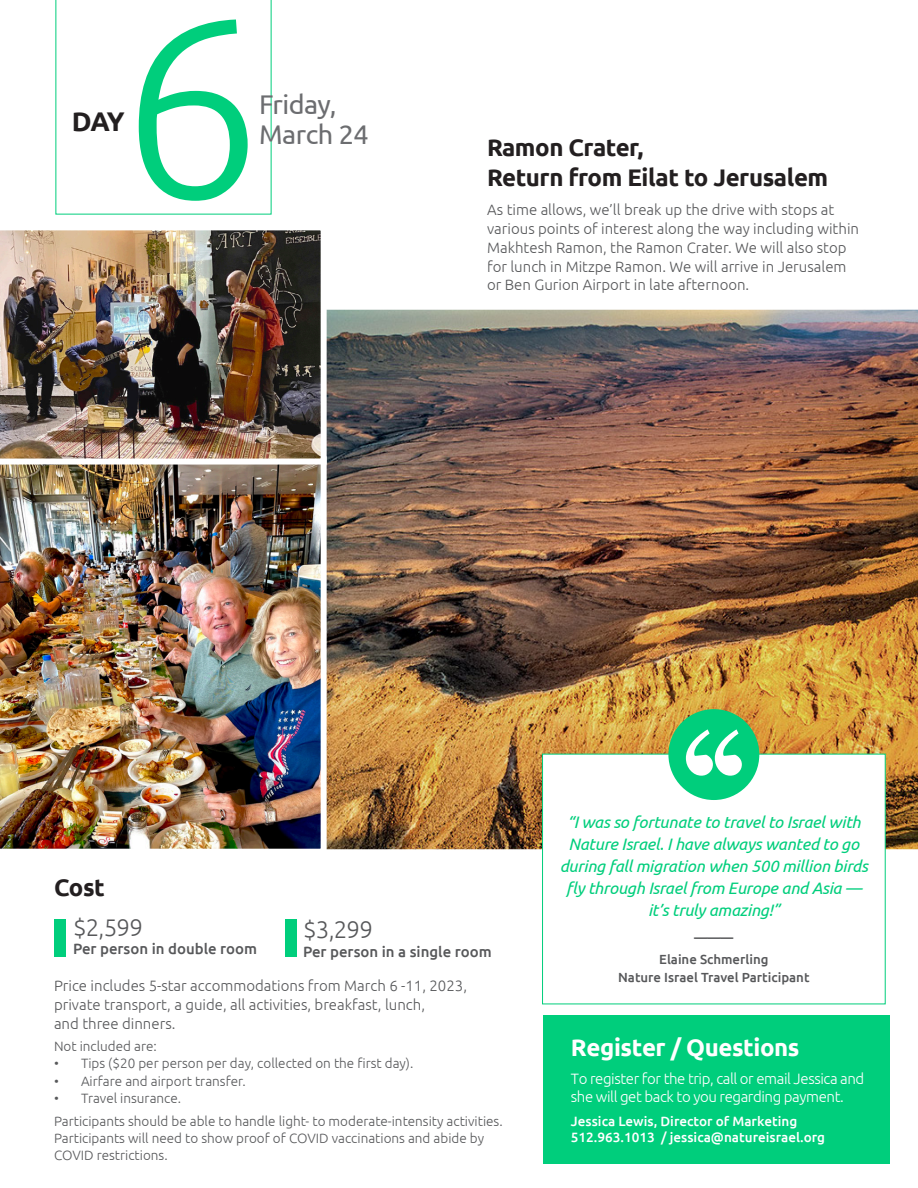
<style>
.page{position:relative;width:918px;height:1188px;background:#fff}
.page>*{position:absolute;margin:0;border:0;box-sizing:border-box;transform-origin:0 0}
.t1{font:300 255px "Ubuntu";color:#00ce7c}
.t2{font:27px "Ubuntu";letter-spacing:-.015em;color:#6c6d70}
.t3{font:700 27px "Ubuntu";color:#231f20}
.t4{font:700 24px/30px "Ubuntu";letter-spacing:-.015em;color:#231f20}
.Text_2{font:700 24px "Ubuntu";letter-spacing:-.015em;color:#fff}
.Text_2-2{font:300 24px "Ubuntu";letter-spacing:-.03em;color:#57585a}
.Text{font:italic 16.5px/22px "Ubuntu";letter-spacing:-.01em;color:#00ce7c;text-align:center}
.Text_2-3{font:300 15px/18.8px "Ubuntu";color:#57585a}
.Text_2-4{font:300 15px/18px "Ubuntu";letter-spacing:-.025em;color:#fff}
.Text_2-5{font:500 15px "Ubuntu";color:#57585a}
.Text_2-6{font:300 13.5px/17.2px "Ubuntu";color:#57585a}
.Text_2-7{font:500 13.5px/16.2px "Ubuntu";color:#fff}
.Text-2{font:500 13.2px/22.4px "Ubuntu";color:#57585a;text-align:center}
</style>
<div class="page">
<div style="left:543px;top:1015px;width:346px;height:149px;background:#00ce7c"></div>
<img style="left:327px;top:309px;width:591px;height:541px">
<svg style="left:56px;top:0;width:216px;height:214px"></svg>
<div style="left:54px;top:920px;width:11px;height:37px;background:#00ce7c"></div>
<div style="left:285px;top:920px;width:11px;height:37px;background:#00ce7c"></div>
<div style="left:542px;top:754px;width:344px;height:250px;background:#fff"></div>
<div style="left:668px;top:709px;width:91px;height:91px;background:#00ce7c;border-radius:50%"></div>
<svg style="left:686px;top:729px;width:56px;height:47px"></svg>
<img style="left:0;top:465px;width:327px;height:385px">
<img style="left:0;top:230px;width:327px;height:235px">
<h1 class="t3" style="left:72px;top:105px;width:54px">DAY</h1>
<h1 class="t1" style="left:119px;top:-47px;width:145px">6</h1>
<h1 class="t2" style="left:259px;top:88px;width:79px">Friday,</h1>
<h1 class="t2" style="left:259px;top:118px;width:111px">March 24</h1>
<h2 class="t4" style="left:487px;top:132px;width:343px">Ramon Crater,<br>Return from Eilat to Jerusalem</h2>
<p class="Text_2-3" style="left:487px;top:200px;width:374px">As time allows, we’ll break up the drive with stops at various points of interest along the way including within Makhtesh Ramon, the Ramon Crater. We will also stop for lunch in Mitzpe Ramon. We will arrive in Jerusalem or Ben Gurion Airport in late afternoon.</p>
<h2 class="t4" style="left:54px;top:872px;width:52px">Cost</h2>
<p class="Text_2-2" style="left:73px;top:913px;width:71px">$2,599</p>
<p class="Text_2-5" style="left:73px;top:939px;width:186px">Per person in double room</p>
<p class="Text_2-2" style="left:303px;top:915px;width:71px">$3,299</p>
<p class="Text_2-5" style="left:303px;top:942px;width:190px">Per person in a single room</p>
<p class="Text_2-3" style="left:54px;top:976px;width:415px">Price includes 5-star accommodations from March 6 -11, 2023, private transport, a guide, all activities, breakfast, lunch,<br>and three dinners.</p>
<p class="Text_2-6" style="left:54px;top:1037px;width:104px">Not included are:</p>
<p class="Text_2-6" style="left:54px;top:1055px;width:361px">• Tips ($20 per person per day, collected on the first day).</p>
<p class="Text_2-6" style="left:54px;top:1072px;width:193px">• Airfare and airport transfer.</p>
<p class="Text_2-6" style="left:54px;top:1089px;width:129px">• Travel insurance.</p>
<p class="Text_2-6" style="left:54px;top:1112px;width:450px">Participants should be able to handle light- to moderate-intensity activities.<br>Participants will need to show proof of COVID vaccinations and abide by<br>COVID restrictions.</p>
<p class="Text" style="left:560px;top:810px;width:310px">“I was so fortunate to travel to Israel with Nature Israel. I have always wanted to go during fall migration when 500 million birds fly through Israel from Europe and Asia — it’s truly amazing!”</p>
<p class="Text-2" style="left:659px;top:926px;width:111px">———<br>Elaine Schmerling</p>
<p class="Text-2" style="left:618px;top:966px;width:193px">Nature Israel Travel Participant</p>
<p class="Text_2" style="left:571px;top:1032px;width:230px">Register / Questions</p>
<p class="Text_2-4" style="left:571px;top:1069px;width:295px">To register for the trip, call or email Jessica and she will get back to you regarding payment.</p>
<p class="Text_2-7" style="left:571px;top:1113px;width:256px">Jessica Lewis, Director of Marketing<br>512.963.1013 / jessica@natureisrael.org</p>
</div>
